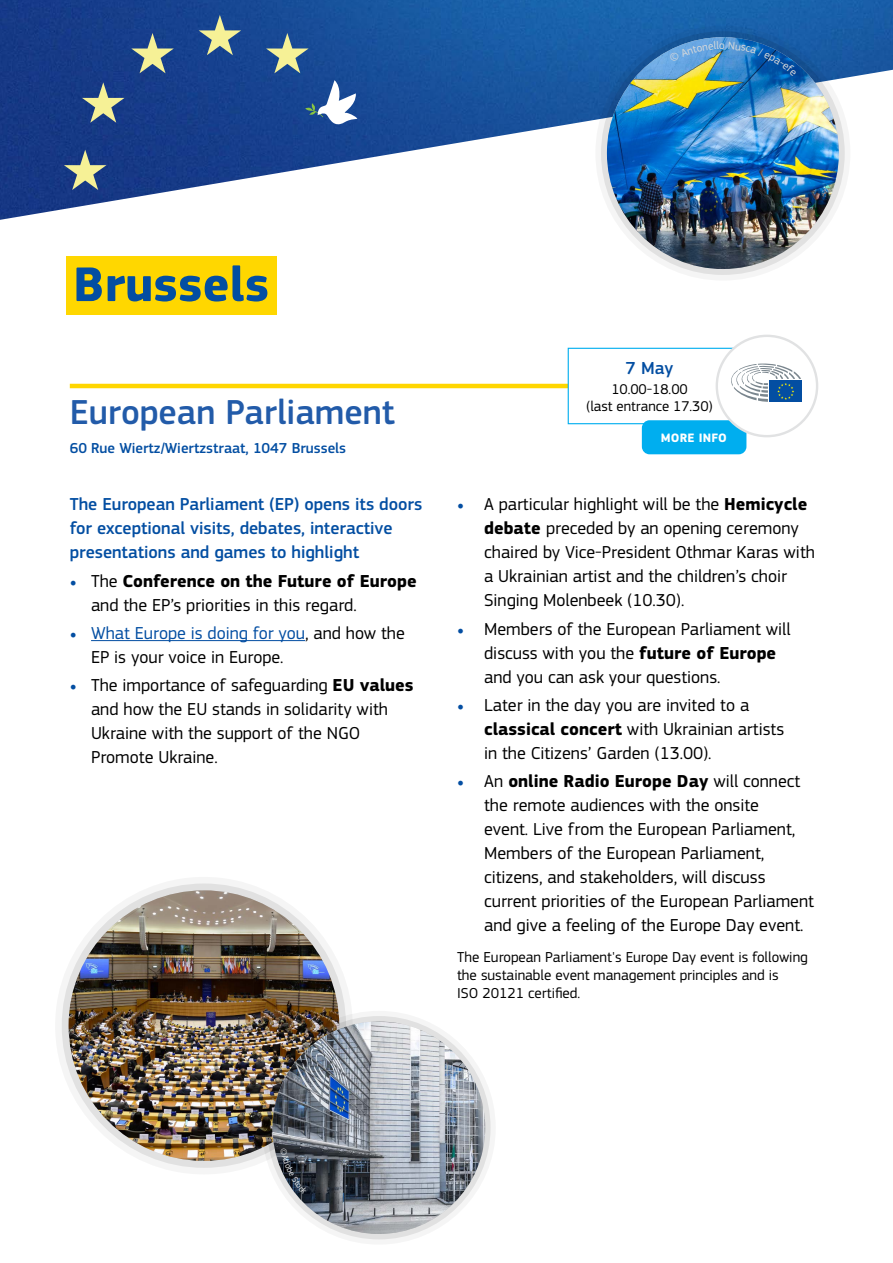
<style>
.page{position:relative;width:893px;height:1263px;background:#fff}
.page>*{position:absolute;margin:0;border:0;box-sizing:border-box;transform-origin:0 0}
.t1{font:700 50.55px "EC Square Sans Pro";color:#034ea2}
.t2{font:500 36px "EC Square Sans Pro";color:#225ba9}
.t3{font:500 18.15px "EC Square Sans Pro";color:#034ea2}
.t4{font:18px/24px "EC Square Sans Pro";color:#000}
.t5{font:500 18px/24px "EC Square Sans Pro";color:#034ea2}
.t6{font:15px/18px "EC Square Sans Pro";color:#000}
.t7{font:500 15px "EC Square Sans Pro";color:#034ea2}
.t8{font:14.7px/17px "EC Square Sans Pro";color:#000;text-align:center}
.t9{font:700 12.6px "EC Square Sans Pro";letter-spacing:.02em;color:#fff}
.s1{font-family:"Minion Pro";color:#034ea2}
.s2{font-weight:700}
.s3{color:#034ea2}
</style>
<div class="page">
<img style="left:0;top:0;width:893px;height:220px">
<svg style="left:199px;top:15px;width:42px;height:40px"></svg>
<svg style="left:131px;top:33px;width:43px;height:40px"></svg>
<svg style="left:82px;top:82px;width:43px;height:41px"></svg>
<svg style="left:64px;top:150px;width:42px;height:40px"></svg>
<svg style="left:333px;top:149px;width:43px;height:41px"></svg>
<svg style="left:266px;top:33px;width:43px;height:40px"></svg>
<svg style="left:305px;top:80px;width:54px;height:46px"></svg>
<hr style="left:70px;top:384px;width:693px;height:4px;background:#ffd600">
<div style="left:568px;top:348px;width:169px;height:76px;background:#fff"></div>
<div style="left:568px;top:348px;width:170px;height:76px;border:1px solid #00aeef"></div>
<div style="left:642px;top:420px;width:104px;height:34px;background:#00aeef;border-radius:8px"></div>
<div style="left:716px;top:335px;width:102px;height:102px;background:#e1e2e3;border-radius:50%"></div>
<div style="left:718px;top:337px;width:98px;height:98px;background:#fff;border-radius:50%"></div>
<div style="left:770px;top:380px;width:32px;height:22px;background:#034ea2"></div>
<svg style="left:731px;top:363px;width:70px;height:39px"></svg>
<hr style="left:91px;top:640px;width:214px;height:1px;background:#034ea2">
<svg style="left:595px;top:26px;width:255px;height:255px"></svg>
<img style="left:607px;top:37px;width:232px;height:232px;border-radius:116px">
<div style="left:55px;top:877px;width:298px;height:297px;background:#eaeaea;border-radius:50%"></div>
<img style="left:69px;top:890px;width:270px;height:271px;border-radius:135px">
<div style="left:66px;top:256px;width:211px;height:59px;background:#ffd700"></div>
<img style="left:262px;top:1011px;width:234px;height:234px;border-radius:50%">
<img style="left:273px;top:1021px;width:212px;height:213px;border-radius:106px">
<svg style="left:669px;top:41px;width:127px;height:35px"></svg>
<svg style="left:280px;top:1148px;width:28px;height:46px"></svg>
<h1 class="t1" style="left:73px;top:254px;width:198px">Brussels</h1>
<h2 class="t2" style="left:70px;top:391px;width:327px">European Parliament</h2>
<p class="t7" style="left:70px;top:440px;width:278px">60 Rue Wiertz/Wiertzstraat, 1047 Brussels</p>
<p class="t5" style="left:70px;top:493px;width:354px">The European Parliament (EP) opens its doors for exceptional visits, debates, interactive presentations and games to highlight</p>
<p class="t4" style="left:91px;top:569px;width:327px;text-indent:-21px"><span class="s1">•</span> The <span class="s2">Conference on the Future of Europe </span>and the EP’s priorities in this regard.</p>
<p class="t4" style="left:91px;top:621px;width:315px;text-indent:-21px"><span class="s1">•</span> <span class="s3">What Europe is doing for you</span>, and how the<br>EP is your voice in Europe.</p>
<p class="t4" style="left:91px;top:673px;width:324px;text-indent:-21px"><span class="s1">•</span> The importance of safeguarding <span class="s2">EU values </span>and how the EU stands in solidarity with Ukraine with the support of the NGO Promote Ukraine.</p>
<p class="t3" style="left:626px;top:358px;width:49px">7 May</p>
<p class="t8" style="left:586px;top:381px;width:128px">10.00-18.00<br>(last entrance 17.30)</p>
<p class="t9" style="left:661px;top:430px;width:68px">MORE INFO</p>
<p class="t4" style="left:484px;top:492px;width:332px;text-indent:-27px"><span class="s1">•</span> A particular highlight will be the <span class="s2">Hemicycle debate</span> preceded by an opening ceremony chaired by Vice-President Othmar Karas with a Ukrainian artist and the children’s choir Singing Molenbeek (10.30).</p>
<p class="t4" style="left:484px;top:617px;width:308px;text-indent:-27px"><span class="s1">•</span> Members of the European Parliament will discuss with you the <span class="s2">future of Europe </span>and you can ask your questions.</p>
<p class="t4" style="left:484px;top:693px;width:302px;text-indent:-27px"><span class="s1">•</span> Later in the day you are invited to a <span class="s2">classical concert</span> with Ukrainian artists in the Citizens’ Garden (13.00).</p>
<p class="t4" style="left:484px;top:769px;width:331px;text-indent:-27px"><span class="s1">•</span> An <span class="s2">online Radio Europe Day</span> will connect the remote audiences with the onsite<br>event. Live from the European Parliament, Members of the European Parliament, citizens, and stakeholders, will discuss current priorities of the European Parliament and give a feeling of the Europe Day event.</p>
<p class="t6" style="left:457px;top:948px;width:352px">The European Parliament's Europe Day event is following the sustainable event management principles and is<br>ISO 20121 certified.</p>
</div>
